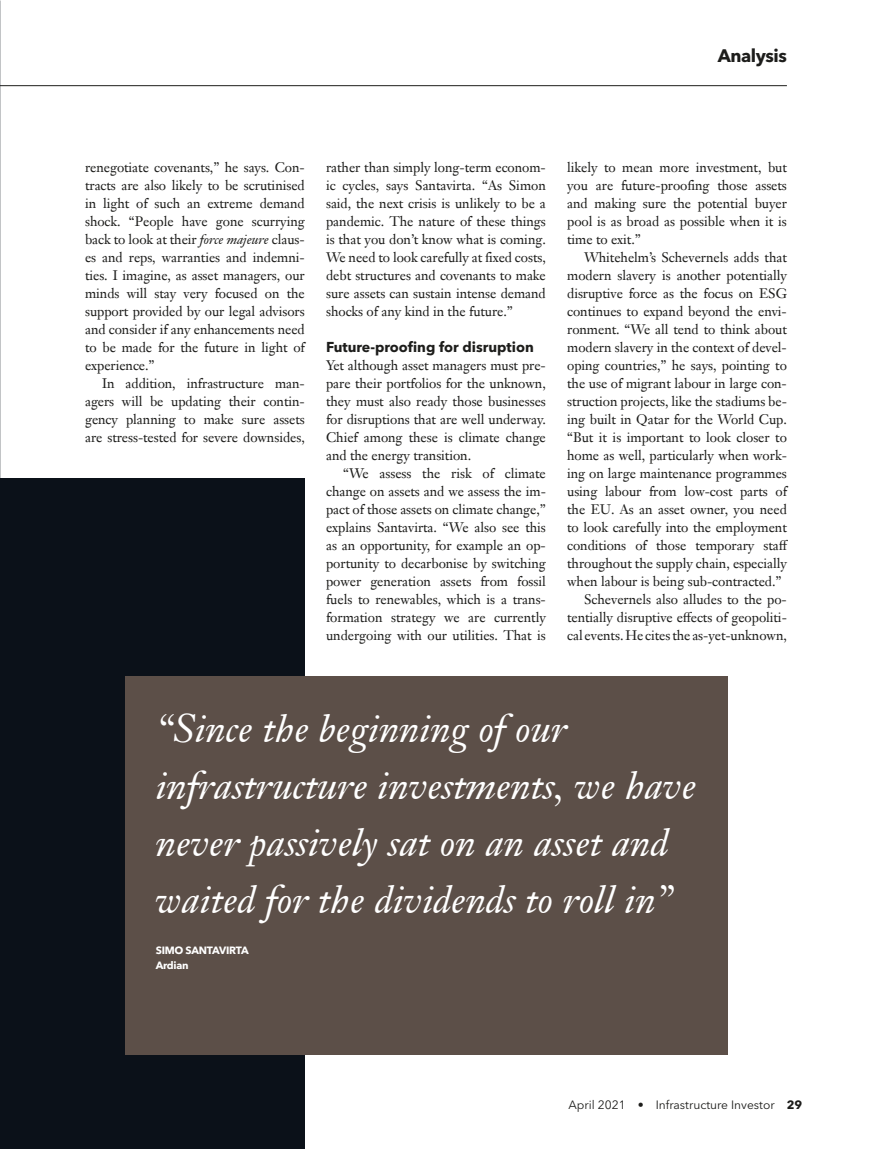
<style>
.page{position:relative;width:872px;height:1149px;background:#fff}
.page>*{position:absolute;margin:0;border:0;box-sizing:border-box;transform-origin:0 0}
.t1{font:italic 39px/57px "Janson Text LT Pro";color:#fff}
.t2{font:700 18px "Avenir Next LT Pro";letter-spacing:-.025em;color:#1d1d1b}
.t3{font:700 14.25px "Avenir Next LT Pro";color:#1d1d1b}
.t4{font:13.5px/18px "Janson Text LT Pro";letter-spacing:-.005em;color:#1d1d1b;text-align:justify}
.t5{font:12px "Avenir Next LT Pro";color:#1d1d1b}
.t6{font:700 10.5px/15px "Avenir Next LT Pro";letter-spacing:-.025em;color:#fff}
.s1{font-style:italic}
.s2{font-weight:700}
</style>
<div class="page">
<hr style="left:0;top:85px;width:787px;height:1px;background:#1d1d1b">
<div style="left:0;top:478px;width:305px;height:670px;background:#0b1119"></div>
<div style="left:126px;top:676px;width:602px;height:378px;background:#5c4f48"></div>
<h2 class="t2" style="left:717px;top:45px;width:71px">Analysis</h2>
<p class="t4" style="left:85px;top:158px;width:221px">renegotiate covenants,” he says. Con&shy;tracts are also likely to be scrutinised in light of such an extreme demand shock. “People have gone scurrying back to look at their <span class="s1">force majeure</span> claus&shy;es and reps, warranties and indemni&shy;ties. I imagine, as asset managers, our minds will stay very focused on the support provided by our legal advisors and consider if any enhancements need to be made for the future in light of experience.”</p>
<p class="t4" style="left:85px;top:374px;width:221px;text-indent:17px">In addition, infrastructure man&shy;agers will be updating their contin&shy;gency planning to make sure assets are stress-tested for severe downsides,</p>
<p class="t4" style="left:326px;top:158px;width:221px">rather than simply long-term econom&shy;ic cycles, says Santavirta. “As Simon said, the next crisis is unlikely to be a pandemic. The nature of these things is that you don’t know what is coming.<br>We need to look carefully at fixed costs, debt structures and covenants to make sure assets can sustain intense demand shocks of any kind in the future.”</p>
<p class="t3" style="left:326px;top:338px;width:209px">Future-proofing for disruption</p>
<p class="t4" style="left:326px;top:356px;width:221px">Yet although asset managers must pre&shy;pare their portfolios for the unknown, they must also ready those businesses for disruptions that are well underway.<br>Chief among these is climate change and the energy transition.</p>
<p class="t4" style="left:326px;top:464px;width:221px;text-indent:17px">“We assess the risk of climate change on assets and we assess the im&shy;pact of those assets on climate change,” explains Santavirta. “We also see this as an opportunity, for example an op&shy;portunity to decarbonise by switching power generation assets from fossil fuels to renewables, which is a trans&shy;formation strategy we are currently undergoing with our utilities. That is</p>
<p class="t4" style="left:567px;top:158px;width:221px">likely to mean more investment, but you are future-proofing those assets and making sure the potential buyer pool is as broad as possible when it is time to exit.”</p>
<p class="t4" style="left:584px;top:248px;width:204px">Whitehelm’s Schevernels adds that</p>
<p class="t4" style="left:567px;top:266px;width:221px">modern slavery is another potentially</p>
<p class="t4" style="left:567px;top:284px;width:221px">disruptive force as the focus on ESG</p>
<p class="t4" style="left:567px;top:302px;width:221px">continues to expand beyond the envi-</p>
<p class="t4" style="left:567px;top:320px;width:221px">ronment. “We all tend to think about</p>
<p class="t4" style="left:567px;top:338px;width:221px">modern slavery in the context of devel-</p>
<p class="t4" style="left:567px;top:356px;width:221px">oping countries,” he says, pointing to</p>
<p class="t4" style="left:567px;top:374px;width:221px">the use of migrant labour in large con-</p>
<p class="t4" style="left:567px;top:392px;width:221px">struction projects, like the stadiums be-</p>
<p class="t4" style="left:567px;top:410px;width:221px">ing built in Qatar for the World Cup.</p>
<p class="t4" style="left:567px;top:428px;width:221px">“But it is important to look closer to</p>
<p class="t4" style="left:567px;top:446px;width:221px">home as well, particularly when work-</p>
<p class="t4" style="left:567px;top:464px;width:221px">ing on large maintenance programmes</p>
<p class="t4" style="left:567px;top:482px;width:221px">using labour from low-cost parts of</p>
<p class="t4" style="left:567px;top:500px;width:221px">the EU. As an asset owner, you need</p>
<p class="t4" style="left:567px;top:518px;width:221px">to look carefully into the employment</p>
<p class="t4" style="left:567px;top:536px;width:222px">conditions of those temporary staff</p>
<p class="t4" style="left:567px;top:554px;width:221px">throughout the supply chain, especially</p>
<p class="t4" style="left:567px;top:572px;width:216px">when labour is being sub-contracted.”</p>
<p class="t4" style="left:584px;top:590px;width:204px">Schevernels also alludes to the po-</p>
<p class="t4" style="left:567px;top:608px;width:221px">tentially disruptive effects of geopoliti-</p>
<p class="t4" style="left:567px;top:626px;width:221px">cal events. He cites the as-yet-unknown,</p>
<h1 class="t1" style="left:156px;top:699px;width:542px">“Since the beginning of our infrastructure investments, we have never passively sat on an asset and waited for the dividends to roll in”</h1>
<p class="t6" style="left:156px;top:942px;width:94px">SIMO SANTAVIRTA<br>Ardian</p>
<p class="t5" style="left:568px;top:1097px;width:235px">April 2021 • Infrastructure Investor <span class="s2">29</span></p>
</div>
